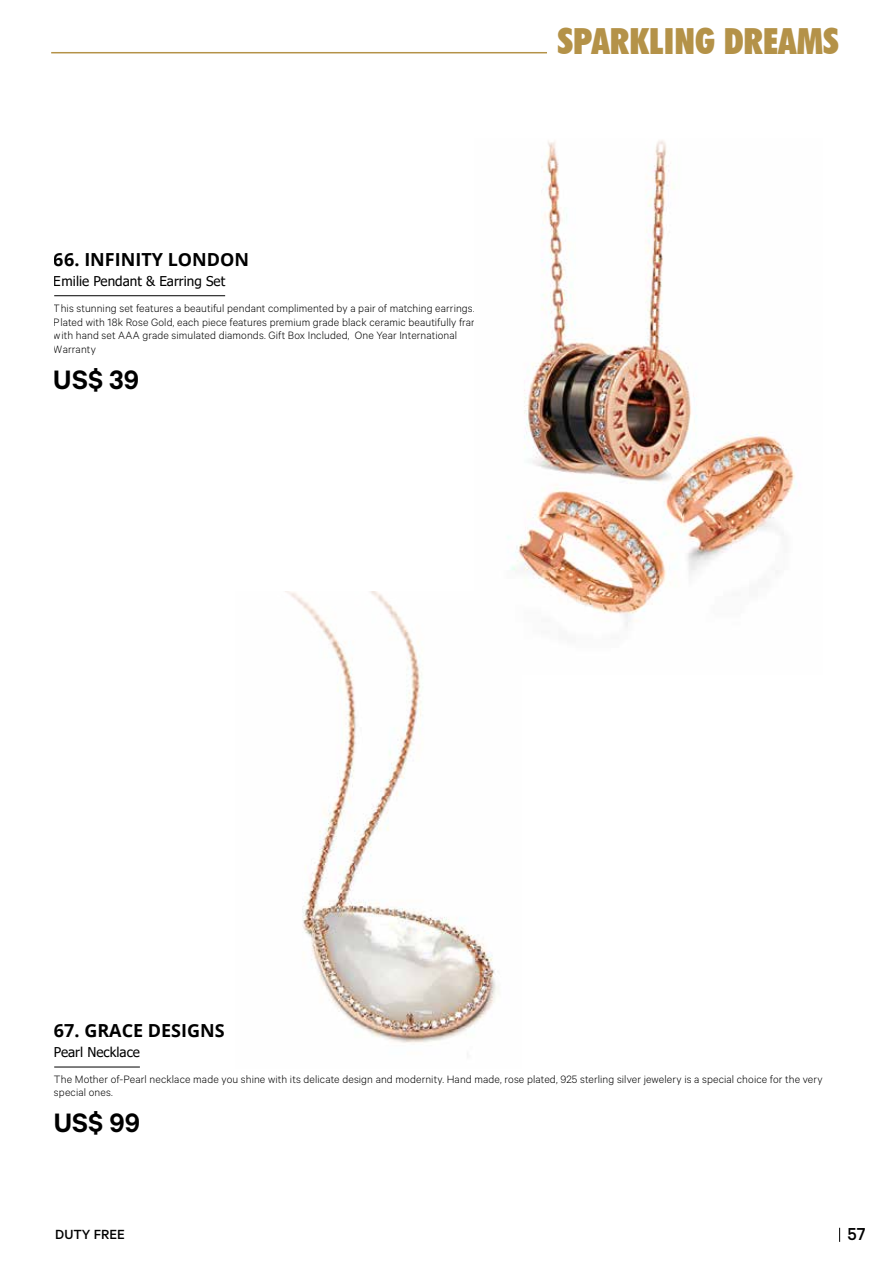
<style>
.page{position:relative;width:893px;height:1263px;background:#fff}
.page>*{position:absolute;margin:0;border:0;box-sizing:border-box;transform-origin:0 0}
.t1{font:900 condensed 36px "Futura BT";color:#b49248}
.t2{font:600 30px "Calibre";color:#000}
.t3{font:500 19.5px "Calibre";color:#000}
.t4{font:700 18px "Open Sans";color:#000}
.t5{font:500 14.85px "Calibre";color:#000}
.t6{font:13.5px "Tahoma";color:#000}
.t7{font:300 12px/13.5px "Calibre";letter-spacing:.01em;color:#000}
</style>
<div class="page">
<hr style="left:51px;top:52px;width:496px;height:1px;background:#b49248">
<svg style="left:839px;top:1228px;width:1px;height:14px"></svg>
<img style="left:285px;top:591px;width:214px;height:452px">
<img style="left:474px;top:140px;width:323px;height:534px">
<hr style="left:54px;top:295px;width:171px;height:1px;background:#000">
<hr style="left:54px;top:1067px;width:86px;height:1px;background:#000">
<h1 class="t1" style="left:558px;top:19px;width:283px">SPARKLING DREAMS</h1>
<h3 class="t4" style="left:54px;top:247px;width:197px">66. INFI NITY LONDON</h3>
<p class="t6" style="left:54px;top:272px;width:173px">Emilie Pendant &amp; Earring Set</p>
<p class="t7" style="left:54px;top:301px;width:439px">This stunning set features a beautiful pendant complimented by a pair of matching earrings.<br>Plated with 18k Rose Gold, each piece features premium grade black ceramic beautifully framed with hand set AAA grade simulated diamonds. Gift Box Included, One Year International Warranty</p>
<h2 class="t2" style="left:54px;top:361px;width:87px">US$ 39</h2>
<h3 class="t4" style="left:54px;top:1018px;width:171px">67. GRACE DESIGNS</h3>
<p class="t6" style="left:54px;top:1042px;width:88px">Pearl Necklace</p>
<p class="t7" style="left:54px;top:1072px;width:770px">The Mother of-Pearl necklace made you shine with its delicate design and modernity. Hand made, rose plated, 925 sterling silver jewelery is a special choice for the very special ones.</p>
<h2 class="t2" style="left:54px;top:1105px;width:88px">US$ 99</h2>
<p class="t5" style="left:55px;top:1225px;width:71px">DUTY FREE</p>
<h3 class="t3" style="left:847px;top:1223px;width:20px">57</h3>
</div>
